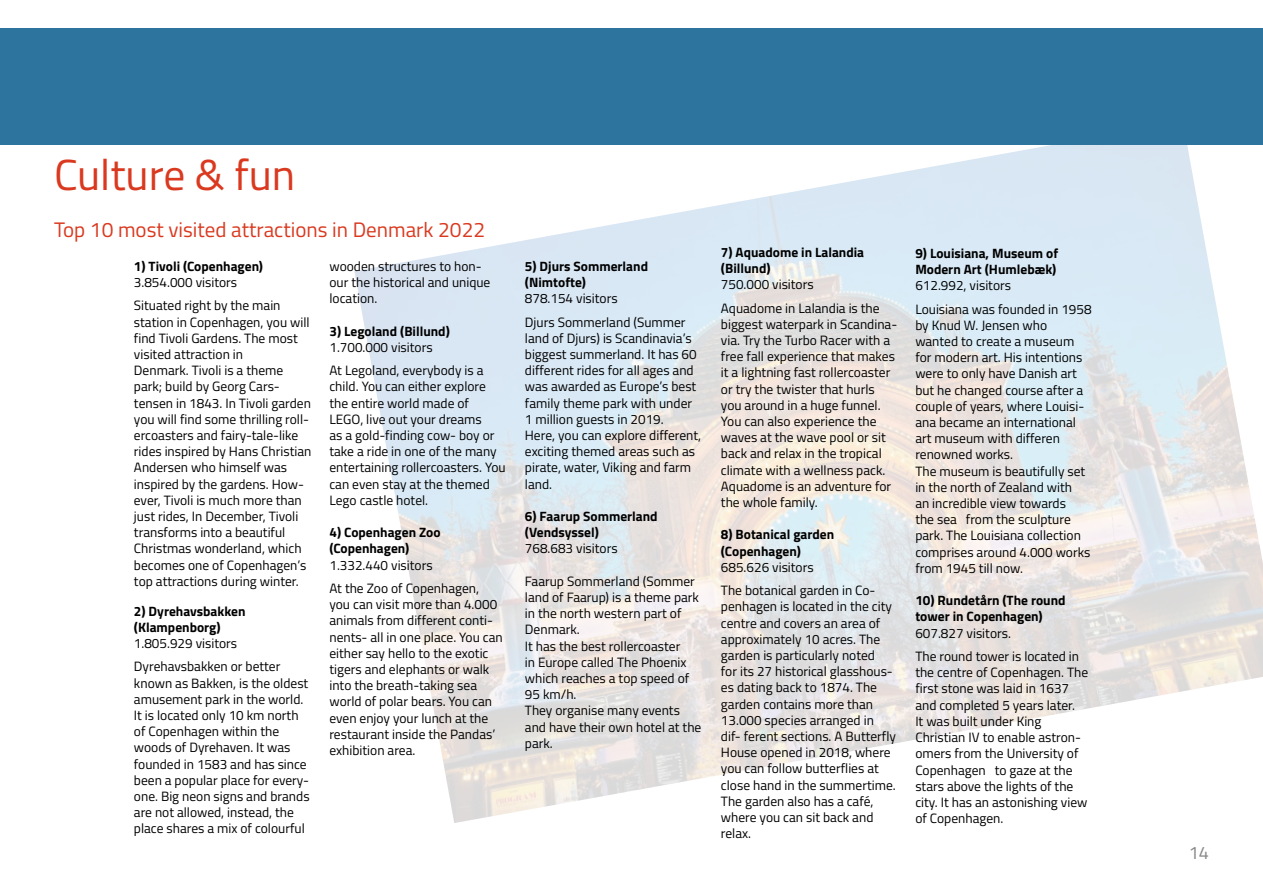
<style>
.page{position:relative;width:1263px;height:893px;background:#fff}
.page>*{position:absolute;margin:0;border:0;box-sizing:border-box;transform-origin:0 0}
.t1{font:43.5px "Titillium Web";color:#da391f}
.t2{font:21px "Titillium Web";color:#da391f}
.t3{font:18px "Titillium Web";color:#878787}
.t4{font:13.5px/16.2px "Titillium Web";color:#000}
.t5{font:700 13.5px/16.2px "Titillium Web";color:#000}
</style>
<div class="page">
<img style="left:354px;top:145px;width:909px;height:678px">
<div style="left:0;top:29px;width:1263px;height:116px;background:#2d759e"></div>
<h1 class="t1" style="left:54px;top:143px;width:243px">Culture &amp; fun</h1>
<h2 class="t2" style="left:54px;top:214px;width:433px">Top 10 most visited attractions in Denmark 2022</h2>
<p class="t5" style="left:134px;top:257px;width:131px">1) Tivoli (Copenhagen)</p>
<p class="t4" style="left:134px;top:270px;width:148px;line-height:23.4px">3.854.000 visitors<br>Situated right by the main</p>
<p class="t4" style="left:134px;top:313px;width:179px">station in Copenhagen, you will find Tivoli Gardens. The most visited attraction in<br>Denmark. Tivoli is a theme park; build by Georg Cars&shy;tensen in 1843. In Tivoli garden you will find some thrilling roll&shy;ercoasters and fairy-tale-like rides inspired by Hans Christian<br>Andersen who himself was inspired by the gardens. How&shy;ever, Tivoli is much more than just rides, In December, Tivoli transforms into a beautiful<br>Christmas wonderland, which becomes one of Copenhagen’s top attractions during winter.</p>
<p class="t5" style="left:134px;top:602px;width:113px">2) Dyrehavsbakken (Klampenborg)</p>
<p class="t4" style="left:134px;top:631px;width:148px;line-height:23.4px">1.805.929 visitors<br>Dyrehavsbakken or better</p>
<p class="t4" style="left:134px;top:674px;width:177px">known as Bakken, is the oldest amusement park in the world.<br>It is located only 10 km north of Copenhagen within the woods of Dyrehaven. It was founded in 1583 and has since been a popular place for every&shy;one. Big neon signs and brands are not allowed, instead, the place shares a mix of colourful</p>
<p class="t4" style="left:329px;top:257px;width:163px">wooden structures to hon&shy;our the historical and unique location.</p>
<p class="t5" style="left:329px;top:322px;width:122px">3) Legoland (Billund)</p>
<p class="t4" style="left:329px;top:335px;width:156px;line-height:23.4px">1.700.000 visitors<br>At Legoland, everybody is a</p>
<p class="t4" style="left:329px;top:378px;width:178px">child. You can either explore the entire world made of<br>LEGO, live out your dreams<br>as a gold-finding cow- boy or take a ride in one of the many entertaining rollercoasters. You can even stay at the themed<br>Lego castle hotel.</p>
<p class="t5" style="left:329px;top:524px;width:113px">4) Copenhagen Zoo (Copenhagen)</p>
<p class="t4" style="left:329px;top:553px;width:151px;line-height:23.4px">1.332.440 visitors<br>At the Zoo of Copenhagen,</p>
<p class="t4" style="left:329px;top:596px;width:175px">you can visit more than 4.000 animals from different conti&shy;nents- all in one place. You can either say hello to the exotic tigers and elephants or walk into the breath-taking sea world of polar bears. You can even enjoy your lunch at the restaurant inside the Pandas’ exhibition area.</p>
<p class="t5" style="left:525px;top:257px;width:125px">5) Djurs Sommerland (Nimtofte)</p>
<p class="t4" style="left:525px;top:286px;width:162px;line-height:23.4px">878.154 visitors<br>Djurs Sommerland (Summer</p>
<p class="t4" style="left:525px;top:329px;width:178px">land of Djurs) is Scandinavia’s biggest summerland. It has 60 different rides for all ages and was awarded as Europe’s best family theme park with under<br>1 million guests in 2019.<br>Here, you can explore different, exciting themed areas such as pirate, water, Viking and farm land.</p>
<p class="t5" style="left:525px;top:507px;width:134px">6) Faarup Sommerland (Vendsyssel)</p>
<p class="t4" style="left:525px;top:540px;width:94px">768.683 visitors</p>
<p class="t4" style="left:525px;top:572px;width:178px">Faarup Sommerland (Sommer land of Faarup) is a theme park in the north western part of<br>Denmark.<br>It has the best rollercoaster<br>in Europe called The Phoenix which reaches a top speed of<br>95 km/h.<br>They organise many events and have their own hotel at the park.</p>
<p class="t5" style="left:721px;top:243px;width:145px">7) Aquadome in Lalandia (Billund)</p>
<p class="t4" style="left:721px;top:272px;width:160px;line-height:23.4px">750.000 visitors<br>Aquadome in Lalandia is the</p>
<p class="t4" style="left:721px;top:315px;width:178px">biggest waterpark in Scandina&shy;via. Try the Turbo Racer with a free fall experience that makes it a lightning fast rollercoaster or try the twister that hurls you around in a huge funnel.<br>You can also experience the waves at the wave pool or sit back and relax in the tropical climate with a wellness pack.<br>Aquadome is an adventure for the whole family.</p>
<p class="t5" style="left:721px;top:526px;width:115px">8) Botanical garden (Copenhagen)</p>
<p class="t4" style="left:721px;top:555px;width:156px;line-height:23.4px">685.626 visitors<br>The botanical garden in Co-</p>
<p class="t4" style="left:721px;top:598px;width:177px">penhagen is located in the city centre and covers an area of approximately 10 acres. The garden is particularly noted<br>for its 27 historical glasshous&shy;es dating back to 1874. The garden contains more than<br>13.000 species arranged in dif- ferent sections. A Butterfly<br>House opened in 2018, where you can follow butterflies at close hand in the summertime.<br>The garden also has a café, where you can sit back and relax.</p>
<p class="t5" style="left:915px;top:244px;width:144px">9) Louisiana, Museum of<br>Modern Art (Humlebæk)</p>
<p class="t4" style="left:915px;top:273px;width:178px;line-height:23.4px">612.992, visitors<br>Louisiana was founded in 1958</p>
<p class="t4" style="left:915px;top:316px;width:177px">by Knud W. Jensen who wanted to create a museum for modern art. His intentions were to only have Danish art but he changed course after a couple of years, where Louisi&shy;ana became an international art museum with differen renowned works.<br>The museum is beautifully set in the north of Zealand with<br>an incredible view towards<br>the sea from the sculpture park. The Louisiana collection comprises around 4.000 works from 1945 till now.</p>
<p class="t5" style="left:915px;top:592px;width:152px">10) Rundetårn (The round tower in Copenhagen)</p>
<p class="t4" style="left:915px;top:621px;width:165px;line-height:23.4px">607.827 visitors.<br>The round tower is located in</p>
<p class="t4" style="left:915px;top:664px;width:174px">the centre of Copenhagen. The first stone was laid in 1637 and completed 5 years later.<br>It was built under King<br>Christian IV to enable astron&shy;omers from the University of<br>Copenhagen to gaze at the stars above the lights of the city. It has an astonishing view of Copenhagen.</p>
<h3 class="t3" style="left:1189px;top:840px;width:22px">14</h3>
</div>
